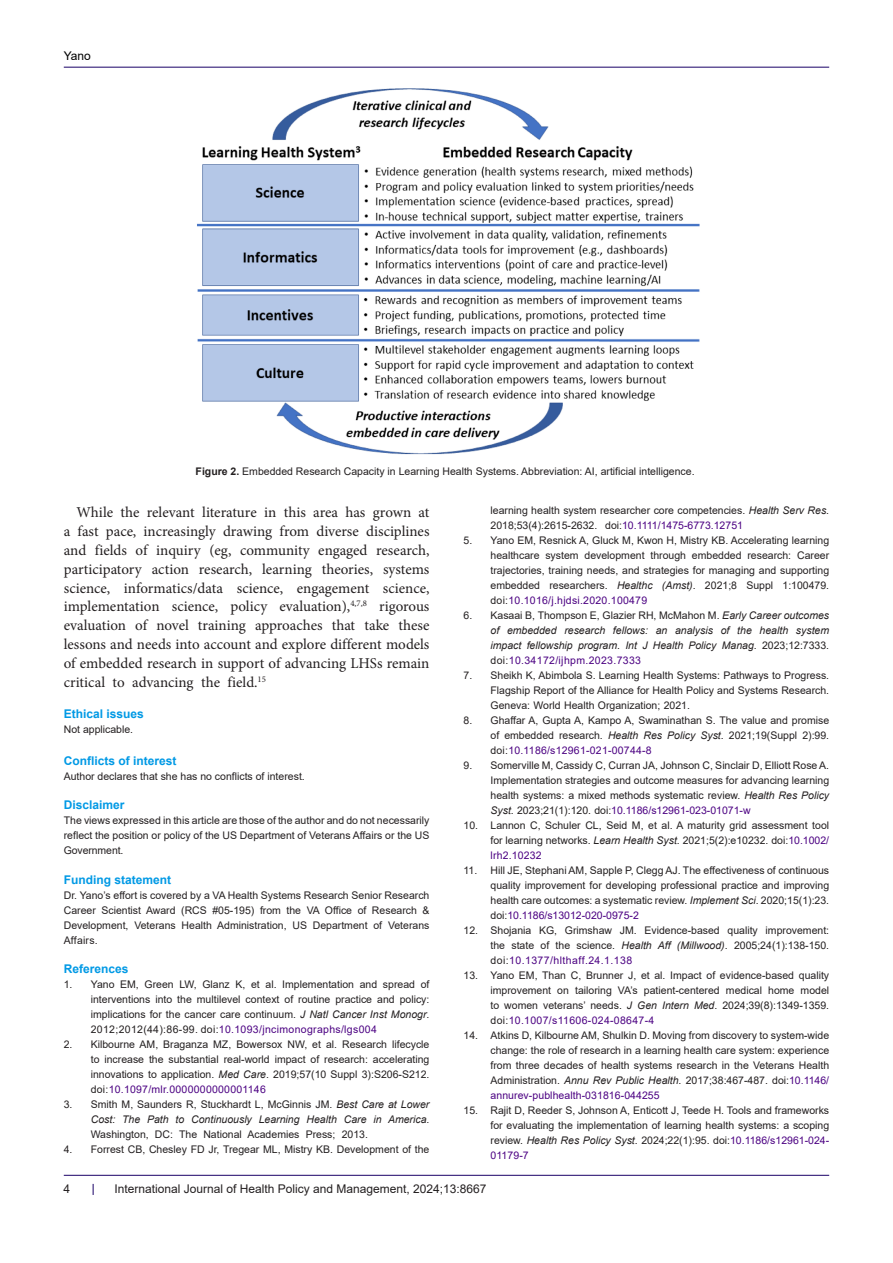
<style>
.page{position:relative;width:893px;height:1263px;background:#fff}
.page>*{position:absolute;margin:0;border:0;box-sizing:border-box;transform-origin:0 0}
.No_Spacing{font:15px/18.9px "Minion Pro";color:#231f20;text-align:justify}
.t1{font:700 12px "Arial";color:#0099e5}
.t2{font:12px "Arial";color:#231f20}
.t3{font:12px "Arial";color:#000001}
.No_Spacing-2{font:10.5px/15px "Arial";color:#231f20;text-align:justify}
.t4{font:italic 10.5px/15px "Arial";color:#231f20;text-align:justify}
.s1{font-weight:700}
.s2{font-style:italic}
.s3{color:#4b0082}
.s4{font-style:normal}
.s5{font-style:normal;color:#4b0082}
</style>
<div class="page">
<hr style="left:64px;top:1175px;width:765px;height:1px;background:#190066">
<hr style="left:64px;top:67px;width:765px;height:1px;background:#190066">
<img style="left:197px;top:88px;width:503px;height:367px">
<p class="t3" style="left:64px;top:48px;width:29px">Yano</p>
<p class="No_Spacing-2" style="left:196px;top:464px;width:500px"><span class="s1">Figure 2.</span> Embedded Research Capacity in Learning Health Systems. Abbreviation: AI, artificial intelligence.</p>
<p class="No_Spacing" style="left:64px;top:503px;width:367px;text-indent:13px">While the relevant literature in this area has grown at a fast pace, increasingly drawing from diverse disciplines and fields of inquiry (eg, community engaged research, participatory action research, learning theories, systems science, informatics/data science, engagement science, implementation science, policy evaluation),<sup>4,7,8</sup> rigorous evaluation of novel training approaches that take these lessons and needs into account and explore different models of embedded research in support of advancing LHSs remain critical to advancing the field.<sup>15</sup></p>
<p class="t1" style="left:64px;top:706px;width:82px">Ethical issues</p>
<p class="No_Spacing-2" style="left:64px;top:722px;width:71px">Not applicable.</p>
<p class="t1" style="left:64px;top:752px;width:114px">Conflicts of interest</p>
<p class="No_Spacing-2" style="left:64px;top:769px;width:243px">Author declares that she has no conflicts of interest.</p>
<p class="t1" style="left:64px;top:797px;width:62px">Disclaimer</p>
<p class="No_Spacing-2" style="left:64px;top:813px;width:367px">The views expressed in this article are those of the author and do not necessarily reflect the position or policy of the US Department of Veterans Affairs or the US Government.</p>
<p class="t1" style="left:64px;top:871px;width:109px">Funding statement</p>
<p class="No_Spacing-2" style="left:64px;top:888px;width:367px">Dr. Yano’s effort is covered by a VA Health Systems Research Senior Research Career Scientist Award (RCS #05-195) from the VA Office of Research &amp; Development, Veterans Health Administration, US Department of Veterans Affairs.</p>
<p class="t1" style="left:64px;top:961px;width:66px">References</p>
<p class="No_Spacing-2" style="left:91px;top:977px;width:340px;text-indent:-27px">1. Yano EM, Green LW, Glanz K, et al. Implementation and spread of interventions into the multilevel context of routine practice and policy: implications for the cancer care continuum. <span class="s2">J Natl Cancer Inst Monogr</span>.<br>2012;2012(44):86-99. doi:<span class="s3">10.1093/jncimonographs/lgs004</span></p>
<p class="No_Spacing-2" style="left:91px;top:1037px;width:340px;text-indent:-27px">2. Kilbourne AM, Braganza MZ, Bowersox NW, et al. Research lifecycle to increase the substantial real-world impact of research: accelerating innovations to application. <span class="s2">Med Care</span>. 2019;57(10 Suppl 3):S206-S212. doi:<span class="s3">10.1097/mlr.0000000000001146</span></p>
<p class="No_Spacing-2" style="left:91px;top:1097px;width:340px;text-indent:-27px">3. Smith M, Saunders R, Stuckhardt L, McGinnis JM. <span class="s2">Best Care at Lower Cost: The Path to Continuously Learning Health Care in America</span>.<br>Washington, DC: The National Academies Press; 2013.</p>
<p class="No_Spacing-2" style="left:64px;top:1142px;width:367px">4. Forrest CB, Chesley FD Jr, Tregear ML, Mistry KB. Development of the</p>
<p class="No_Spacing-2" style="left:490px;top:502px;width:340px">learning health system researcher core competencies. <span class="s2">Health Serv Res</span>.<br>2018;53(4):2615-2632. doi:<span class="s3">10.1111/1475-6773.12751</span></p>
<p class="No_Spacing-2" style="left:490px;top:532px;width:340px;text-indent:-27px">5. Yano EM, Resnick A, Gluck M, Kwon H, Mistry KB. Accelerating learning healthcare system development through embedded research: Career trajectories, training needs, and strategies for managing and supporting embedded researchers. <span class="s2">Healthc (Amst)</span>. 2021;8 Suppl 1:100479. doi:<span class="s3">10.1016/j.hjdsi.2020.100479</span></p>
<p class="t4" style="left:490px;top:608px;width:340px;text-indent:-27px"><span class="s4">6. Kasaai B, Thompson E, Glazier RH, McMahon M.</span> Early Career outcomes of embedded research fellows: an analysis of the health system impact fellowship program<span class="s4">.</span> Int J Health Policy Manag<span class="s4">. 2023;12:7333. doi:</span><span class="s5">10.34172/ijhpm.2023.7333</span></p>
<p class="No_Spacing-2" style="left:490px;top:667px;width:340px;text-indent:-27px">7. Sheikh K, Abimbola S. Learning Health Systems: Pathways to Progress.<br>Flagship Report of the Alliance for Health Policy and Systems Research.<br>Geneva: World Health Organization; 2021.</p>
<p class="No_Spacing-2" style="left:490px;top:712px;width:340px;text-indent:-27px">8. Ghaffar A, Gupta A, Kampo A, Swaminathan S. The value and promise of embedded research. <span class="s2">Health Res Policy Syst</span>. 2021;19(Suppl 2):99. doi:<span class="s3">10.1186/s12961-021-00744-8</span></p>
<p class="No_Spacing-2" style="left:490px;top:757px;width:340px;text-indent:-27px">9. Somerville M, Cassidy C, Curran JA, Johnson C, Sinclair D, Elliott Rose A.<br>Implementation strategies and outcome measures for advancing learning health systems: a mixed methods systematic review. <span class="s2">Health Res Policy Syst</span>. 2023;21(1):120. doi:<span class="s3">10.1186/s12961-023-01071-w</span></p>
<p class="No_Spacing-2" style="left:490px;top:817px;width:340px;text-indent:-27px">10. Lannon C, Schuler CL, Seid M, et al. A maturity grid assessment tool for learning networks. <span class="s2">Learn Health Syst</span>. 2021;5(2):e10232. doi:<span class="s3">10.1002/ lrh2.10232</span></p>
<p class="No_Spacing-2" style="left:490px;top:862px;width:340px;text-indent:-27px">11. Hill JE, Stephani AM, Sapple P, Clegg AJ. The effectiveness of continuous quality improvement for developing professional practice and improving health care outcomes: a systematic review. <span class="s2">Implement Sci</span>. 2020;15(1):23. doi:<span class="s3">10.1186/s13012-020-0975-2</span></p>
<p class="No_Spacing-2" style="left:490px;top:922px;width:340px;text-indent:-27px">12. Shojania KG, Grimshaw JM. Evidence-based quality improvement: the state of the science. <span class="s2">Health Aff (Millwood)</span>. 2005;24(1):138-150. doi:<span class="s3">10.1377/hlthaff.24.1.138</span></p>
<p class="No_Spacing-2" style="left:490px;top:967px;width:340px;text-indent:-27px">13. Yano EM, Than C, Brunner J, et al. Impact of evidence-based quality improvement on tailoring VA’s patient-centered medical home model to women veterans’ needs. <span class="s2">J Gen Intern Med</span>. 2024;39(8):1349-1359. doi:<span class="s3">10.1007/s11606-024-08647-4</span></p>
<p class="No_Spacing-2" style="left:490px;top:1027px;width:340px;text-indent:-27px">14. Atkins D, Kilbourne AM, Shulkin D. Moving from discovery to system-wide change: the role of research in a learning health care system: experience from three decades of health systems research in the Veterans Health Administration. <span class="s2">Annu Rev Public Health</span>. 2017;38:467-487. doi:<span class="s3">10.1146/ annurev-publhealth-031816-044255</span></p>
<p class="No_Spacing-2" style="left:490px;top:1102px;width:340px;text-indent:-27px">15. Rajit D, Reeder S, Johnson A, Enticott J, Teede H. Tools and frameworks for evaluating the implementation of learning health systems: a scoping review. <span class="s2">Health Res Policy Syst</span>. 2024;22(1):95. doi:<span class="s3">10.1186/s12961-024- 01179-7</span></p>
<p class="t2" style="left:64px;top:1180px;width:8px">4</p>
<p class="t2" style="left:114px;top:1180px;width:374px">International Journal of Health Policy and Management, 2024;13:8667</p>
</div>
